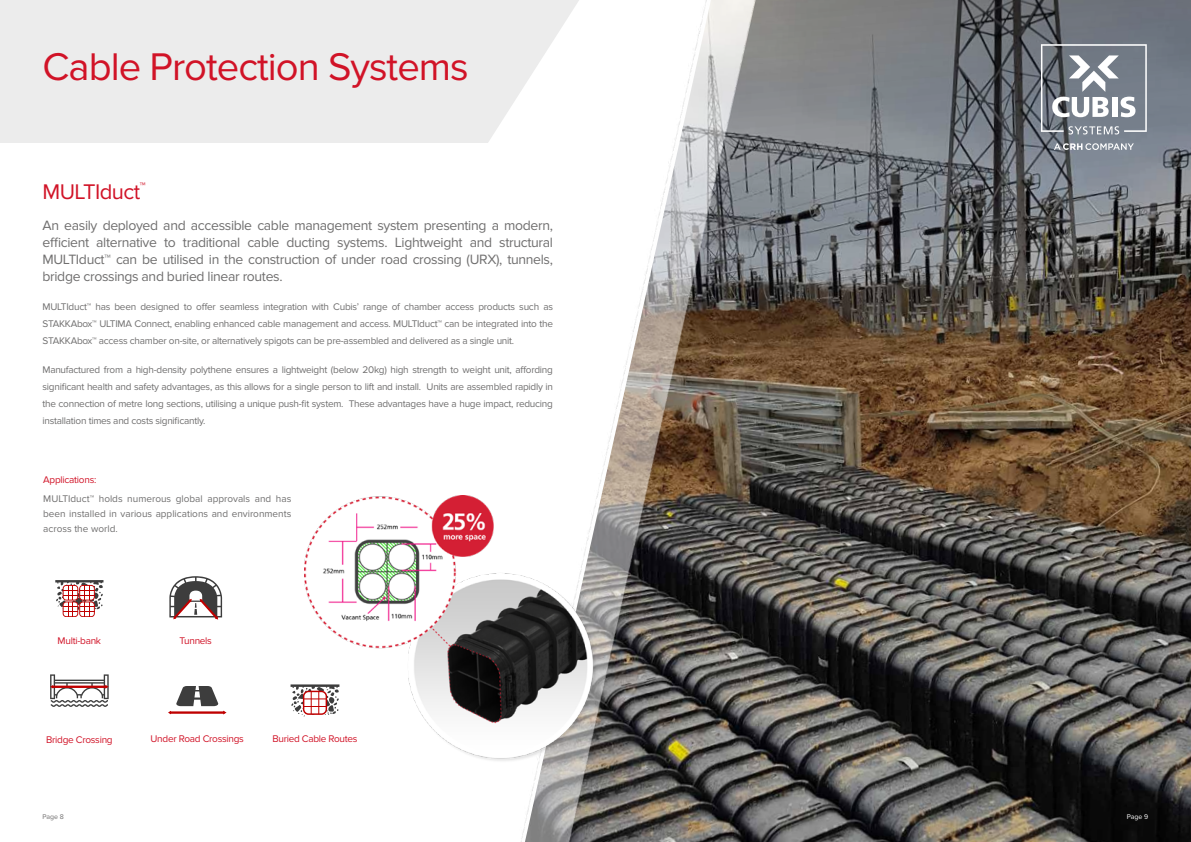
<style>
.page{position:relative;width:1191px;height:842px;background:#fff}
.page>*{position:absolute;margin:0;border:0;box-sizing:border-box;transform-origin:0 0}
.t1{font:40px "Proxima Nova";letter-spacing:-.025em;color:#d11327}
.t2{font:22px "Proxima Nova";letter-spacing:-.025em;color:#d11327}
.t3{font:14px/17px "Proxima Nova";letter-spacing:-.025em;color:#706f6f;text-align:justify}
.t4{font:10px/17px "Proxima Nova";letter-spacing:-.025em;color:#706f6f;text-align:justify}
.t5{font:10px "Proxima Nova";letter-spacing:-.025em;color:#d11327}
.t6{font:7px "Proxima Nova";color:#706f6f}
.t7{font:7px "Proxima Nova";color:#fff}
</style>
<div class="page">
<div style="left:0;top:0;width:411px;height:143px;background:#ececec"></div>
<img style="left:411px;top:0;width:158px;height:842px">
<img style="left:569px;top:0;width:622px;height:842px">
<svg style="left:50px;top:674px;width:59px;height:33px"></svg>
<hr style="left:290px;top:684px;width:49px;height:3px;background:#3d3d3d">
<svg style="left:291px;top:686px;width:14px;height:30px"></svg>
<hr style="left:55px;top:580px;width:48px;height:2px;background:#3d3d3d">
<svg style="left:56px;top:582px;width:47px;height:35px"></svg>
<svg style="left:169px;top:576px;width:53px;height:44px"></svg>
<svg style="left:168px;top:686px;width:58px;height:28px"></svg>
<img style="left:305px;top:495px;width:293px;height:268px">
<svg style="left:1041px;top:44px;width:105px;height:90px"></svg>
<svg style="left:1054px;top:143px;width:79px;height:7px"></svg>
<h1 class="t1" style="left:43px;top:44px;width:428px">Cable Protection Systems</h1>
<h2 class="t2" style="left:43px;top:179px;width:105px">MULTIduct<sup>™</sup></h2>
<p class="t3" style="left:43px;top:217px;width:512px">An easily deployed and accessible cable management system presenting a modern, efficient alternative to traditional cable ducting systems. Lightweight and structural MULTIduct™ can be utilised in the construction of under road crossing (URX), tunnels, bridge crossings and buried linear routes.</p>
<p class="t4" style="left:43px;top:298px;width:512px">MULTIduct™ has been designed to offer seamless integration with Cubis’ range of chamber access products such as STAKKAbox™ ULTIMA Connect, enabling enhanced cable management and access. MULTIduct™ can be integrated into the STAKKAbox™ access chamber on-site, or alternatively spigots can be pre-assembled and delivered as a single unit.</p>
<p class="t4" style="left:43px;top:361px;width:512px">Manufactured from a high-density polythene ensures a lightweight (below 20kg) high strength to weight unit, affording significant health and safety advantages, as this allows for a single person to lift and install. Units are assembled rapidly in the connection of metre long sections, utilising a unique push-fit system. These advantages have a huge impact, reducing installation times and costs significantly.</p>
<p class="t5" style="left:43px;top:474px;width:55px">Applications:</p>
<p class="t4" style="left:43px;top:491px;width:250px;line-height:15px">MULTIduct™ holds numerous global approvals and has been installed in various applications and environments across the world.</p>
<p class="t5" style="left:58px;top:635px;width:45px">Multi-bank</p>
<p class="t5" style="left:179px;top:635px;width:34px">Tunnels</p>
<p class="t5" style="left:46px;top:733px;width:68px">Bridge Crossing</p>
<p class="t5" style="left:272px;top:733px;width:87px">Buried Cable Routes</p>
<p class="t5" style="left:151px;top:733px;width:95px">Under Road Crossings</p>
<p class="t6" style="left:43px;top:812px;width:23px">Page 8</p>
<p class="t7" style="left:1126px;top:812px;width:23px">Page 9</p>
</div>
